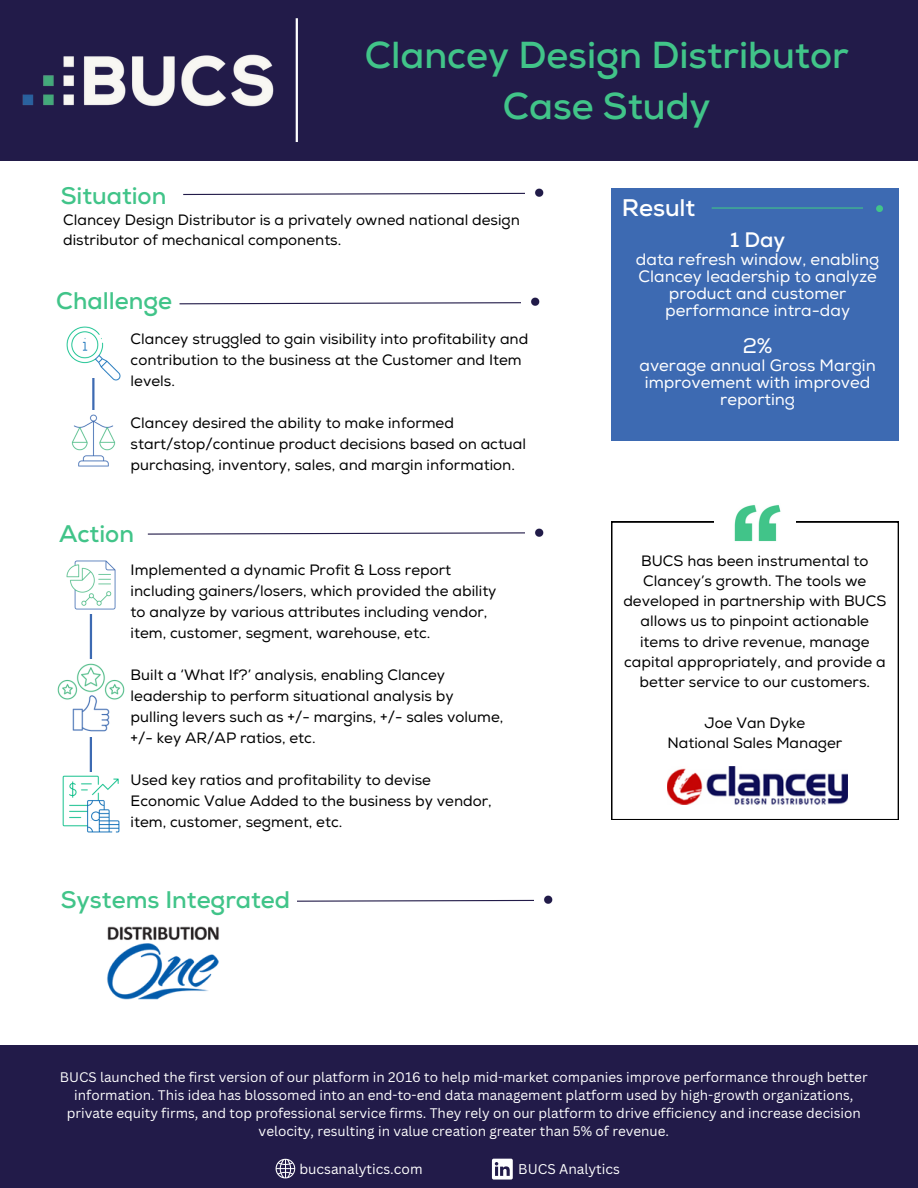
<style>
.page{position:relative;width:918px;height:1188px;background:#fff}
.page>*{position:absolute;margin:0;border:0;box-sizing:border-box;transform-origin:0 0}
.t1{font:700 37.5px/51.8px "Nexa";color:#41c489;text-align:center}
.t2{font:700 24px "Nexa";color:#41c489}
.t3{font:700 24px "Nexa";color:#fff}
.t4{font:700 21px "Nexa";color:#fff}
.t5{font:21px "Nexa";color:#fff}
.t6{font:16.5px/16.8px "Nexa";color:#fff;text-align:center}
.t7{font:15px/21px "Nexa";color:#000}
.t8{font:13.65px "Canva Sans";color:#fff}
.t9{font:13.5px/18px "Canva Sans";color:#fff;text-align:center}
</style>
<div class="page">
<hr style="left:92px;top:348px;width:3px;height:124px;background:#3d6ab2">
<hr style="left:90px;top:566px;width:2px;height:254px;background:#3d6ab2">
<svg style="left:89px;top:660px;width:16px;height:77px"></svg>
<svg style="left:120px;top:302px;width:401px;height:75px"></svg>
<svg style="left:147px;top:532px;width:378px;height:3px"></svg>
<img style="left:531px;top:298px;width:8px;height:8px">
<img style="left:535px;top:529px;width:8px;height:8px">
<svg style="left:611px;top:522px;width:287px;height:298px"></svg>
<div style="left:714px;top:519px;width:82px;height:52px;background:#fff"></div>
<img style="left:734px;top:505px;width:47px;height:37px">
<svg style="left:78px;top:410px;width:31px;height:62px"></svg>
<svg style="left:72px;top:773px;width:26px;height:3px"></svg>
<div style="left:0;top:0;width:918px;height:160px;background:#221b49"></div>
<hr style="left:296px;top:18px;width:2px;height:124px;background:#fff">
<img style="left:22px;top:54px;width:252px;height:53px">
<div style="left:611px;top:189px;width:288px;height:252px;background:#3d6ab2"></div>
<hr style="left:712px;top:207px;width:158px;height:2px;background:#41c489">
<div style="left:864px;top:195px;width:28px;height:25px;background:#3d6ab2"></div>
<div style="left:876px;top:205px;width:7px;height:7px;background:#41c489;border-radius:50%"></div>
<div style="left:0;top:1046px;width:918px;height:142px;background:#221b49"></div>
<svg style="left:275px;top:1158px;width:21px;height:21px"></svg>
<svg style="left:492px;top:1159px;width:21px;height:21px"></svg>
<svg style="left:183px;top:192px;width:342px;height:4px"></svg>
<img style="left:535px;top:189px;width:8px;height:8px">
<img style="left:668px;top:767px;width:180px;height:38px">
<img style="left:107px;top:926px;width:112px;height:73px">
<img style="left:544px;top:896px;width:9px;height:8px">
<svg style="left:297px;top:899px;width:237px;height:3px"></svg>
<img style="left:66px;top:326px;width:54px;height:54px">
<img style="left:71px;top:414px;width:45px;height:52px">
<img style="left:66px;top:560px;width:50px;height:50px">
<img style="left:57px;top:664px;width:68px;height:67px">
<img style="left:62px;top:776px;width:57px;height:57px">
<p class="t1" style="left:365px;top:30px;width:485px">Clancey Design Distributor<br>Case Study</p>
<p class="t2" style="left:61px;top:181px;width:107px">Situation</p>
<h3 class="t7" style="left:63px;top:210px;width:458px;line-height:20.2px">Clancey Design Distributor is a privately owned national design distributor of mechanical components.</h3>
<h3 class="t2" style="left:56px;top:287px;width:117px">Challenge</h3>
<p class="t7" style="left:131px;top:329px;width:399px">Clancey struggled to gain visibility into profitability and contribution to the business at the Customer and Item levels.</p>
<p class="t7" style="left:131px;top:413px;width:397px">Clancey desired the ability to make informed start/stop/continue product decisions based on actual purchasing, inventory, sales, and margin information.</p>
<p class="t2" style="left:59px;top:519px;width:76px">Action</p>
<p class="t7" style="left:131px;top:560px;width:367px">Implemented a dynamic Profit &amp; Loss report including gainers/losers, which provided the ability to analyze by various attributes including vendor, item, customer, segment, warehouse, etc.</p>
<p class="t7" style="left:131px;top:665px;width:374px">Built a ‘What If?’ analysis, enabling Clancey leadership to perform situational analysis by pulling levers such as +/- margins, +/- sales volume, +/- key AR/AP ratios, etc.</p>
<p class="t7" style="left:131px;top:770px;width:363px">Used key ratios and profitability to devise<br>Economic Value Added to the business by vendor, item, customer, segment, etc.</p>
<p class="t2" style="left:61px;top:885px;width:231px">Systems Integrated</p>
<h3 class="t3" style="left:622px;top:193px;width:75px">Result</h3>
<h3 class="t4" style="left:730px;top:228px;width:57px">1 Day</h3>
<h3 class="t6" style="left:636px;top:252px;width:245px">data refresh window, enabling<br>Clancey leadership to analyze product and customer performance intra-day</h3>
<p class="t5" style="left:743px;top:333px;width:31px">2%</p>
<p class="t6" style="left:640px;top:357px;width:238px">average annual Gross Margin improvement with improved reporting</p>
<h3 class="t7" style="left:623px;top:551px;width:264px;line-height:20.2px;text-align:center">BUCS has been instrumental to<br>Clancey’s growth. The tools we developed in partnership with BUCS allows us to pinpoint actionable items to drive revenue, manage capital appropriately, and provide a better service to our customers.</h3>
<p class="t7" style="left:667px;top:713px;width:176px;line-height:20.2px;text-align:center">Joe Van Dyke<br>National Sales Manager</p>
<h2 class="t9" style="left:60px;top:1068px;width:809px">BUCS launched the first version of our platform in 2016 to help mid-market companies improve performance through better information. This idea has blossomed into an end-to-end data management platform used by high-growth organizations, private equity firms, and top professional service firms. They rely on our platform to drive efficiency and increase decision velocity, resulting in value creation greater than 5% of revenue.</h2>
<h2 class="t8" style="left:299px;top:1159px;width:125px">bucsanalytics.com</h2>
<p class="t8" style="left:518px;top:1160px;width:103px">BUCS Analytics</p>
</div>
